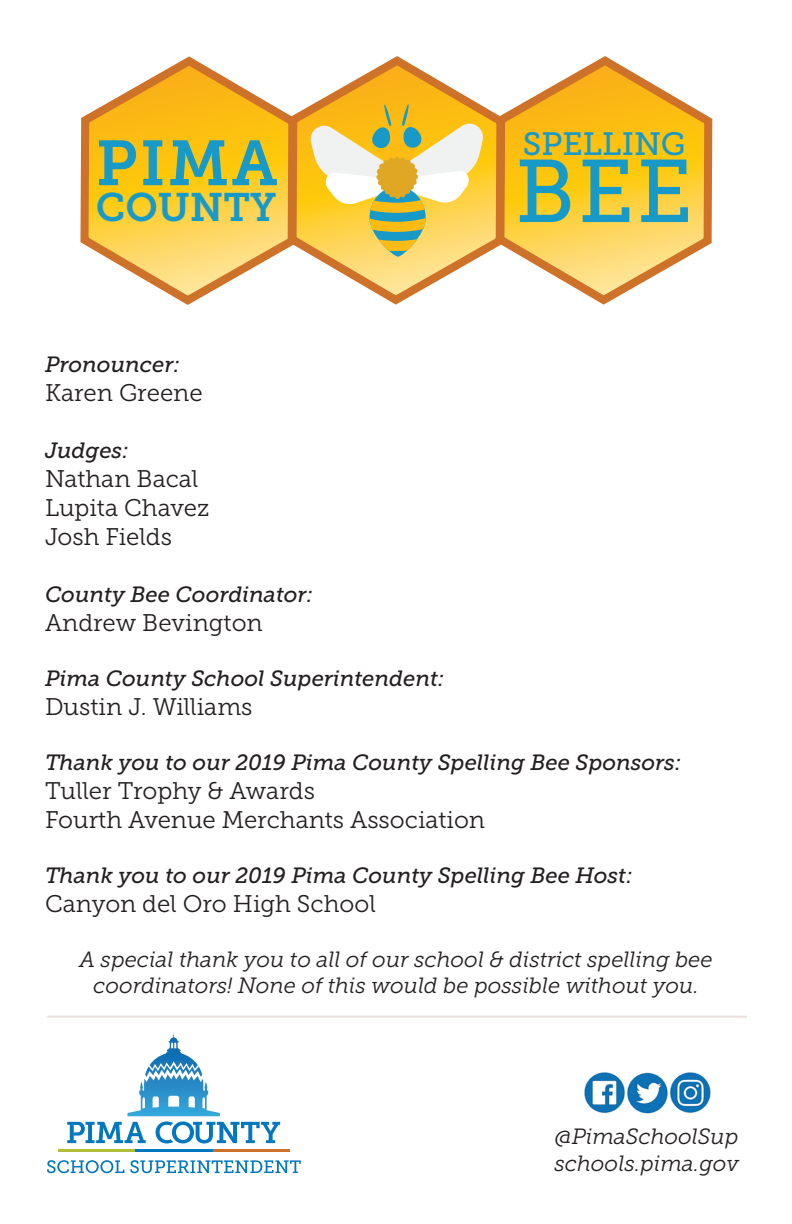
<style>
.page{position:relative;width:792px;height:1224px;background:#fff}
.page>*{position:absolute;margin:0;border:0;box-sizing:border-box;transform-origin:0 0}
.t1{font:88.4px "Museo Slab 500";color:#189ac9}
.t2{font:63.2px "Museo Slab 700";color:#189ac9}
.t3{font:39.6px "Museo Slab 700";color:#189ac9}
.t4{font:32.2px "Museo Slab 500";color:#189ac9}
.t5{font:24px "Museo Slab 300";color:#231f20}
.t6{font:italic 22px "Museo Slab 500";color:#231f20}
.t7{font:italic 22px/26.4px "Museo Slab 300";color:#231f20;text-align:center}
</style>
<div class="page">
<svg style="left:67px;top:1032px;width:213px;height:111px"></svg>
<svg style="left:47px;top:1160px;width:77px;height:13px"></svg>
<svg style="left:130px;top:1160px;width:171px;height:13px"></svg>
<hr style="left:212px;top:1149px;width:77px;height:2px;background:#cd7228">
<hr style="left:58px;top:1149px;width:77px;height:2px;background:#b0bd38">
<hr style="left:135px;top:1149px;width:77px;height:2px;background:#0077bf">
<svg style="left:511px;top:56px;width:202px;height:249px"></svg>
<svg style="left:80px;top:56px;width:204px;height:249px"></svg>
<svg style="left:284px;top:56px;width:227px;height:249px"></svg>
<svg style="left:308px;top:104px;width:177px;height:153px"></svg>
<img style="left:584px;top:1072px;width:127px;height:42px">
<hr style="left:47px;top:1016px;width:700px;height:2px;background:#efdede">
<p class="t2" style="left:96px;top:127px;width:183px">PIMA</p>
<p class="t3" style="left:96px;top:185px;width:182px">COUNTY</p>
<p class="t6" style="left:45px;top:352px;width:137px">Pronouncer:</p>
<p class="t5" style="left:45px;top:379px;width:159px">Karen Greene</p>
<p class="t6" style="left:45px;top:439px;width:85px">Judges:</p>
<p class="t5" style="left:45px;top:466px;width:155px">Nathan Bacal</p>
<p class="t5" style="left:45px;top:494px;width:166px">Lupita Chavez</p>
<p class="t5" style="left:45px;top:523px;width:129px">Josh Fields</p>
<p class="t4" style="left:523px;top:126px;width:164px">SPELLING</p>
<p class="t1" style="left:515px;top:142px;width:179px">BEE</p>
<p class="t6" style="left:45px;top:583px;width:270px">County Bee Coordinator:</p>
<p class="t5" style="left:45px;top:610px;width:219px">Andrew Bevington</p>
<p class="t6" style="left:45px;top:667px;width:401px">Pima County School Superintendent:</p>
<p class="t5" style="left:45px;top:694px;width:209px">Dustin J. Williams</p>
<p class="t6" style="left:45px;top:751px;width:638px">Thank you to our 2019 Pima County Spelling Bee Sponsors:</p>
<p class="t5" style="left:45px;top:778px;width:271px">Tuller Trophy &amp; Awards</p>
<p class="t5" style="left:45px;top:806px;width:442px">Fourth Avenue Merchants Association</p>
<p class="t6" style="left:45px;top:863px;width:589px">Thank you to our 2019 Pima County Spelling Bee Host:</p>
<p class="t5" style="left:45px;top:890px;width:332px">Canyon del Oro High School</p>
<p class="t7" style="left:79px;top:946px;width:635px">A special thank you to all of our school &amp; district spelling bee coordinators! None of this would be possible without you.</p>
<p class="t7" style="left:555px;top:1124px;width:185px">@PimaSchoolSup</p>
<p class="t7" style="left:554px;top:1150px;width:186px">schools.pima.gov</p>
</div>
